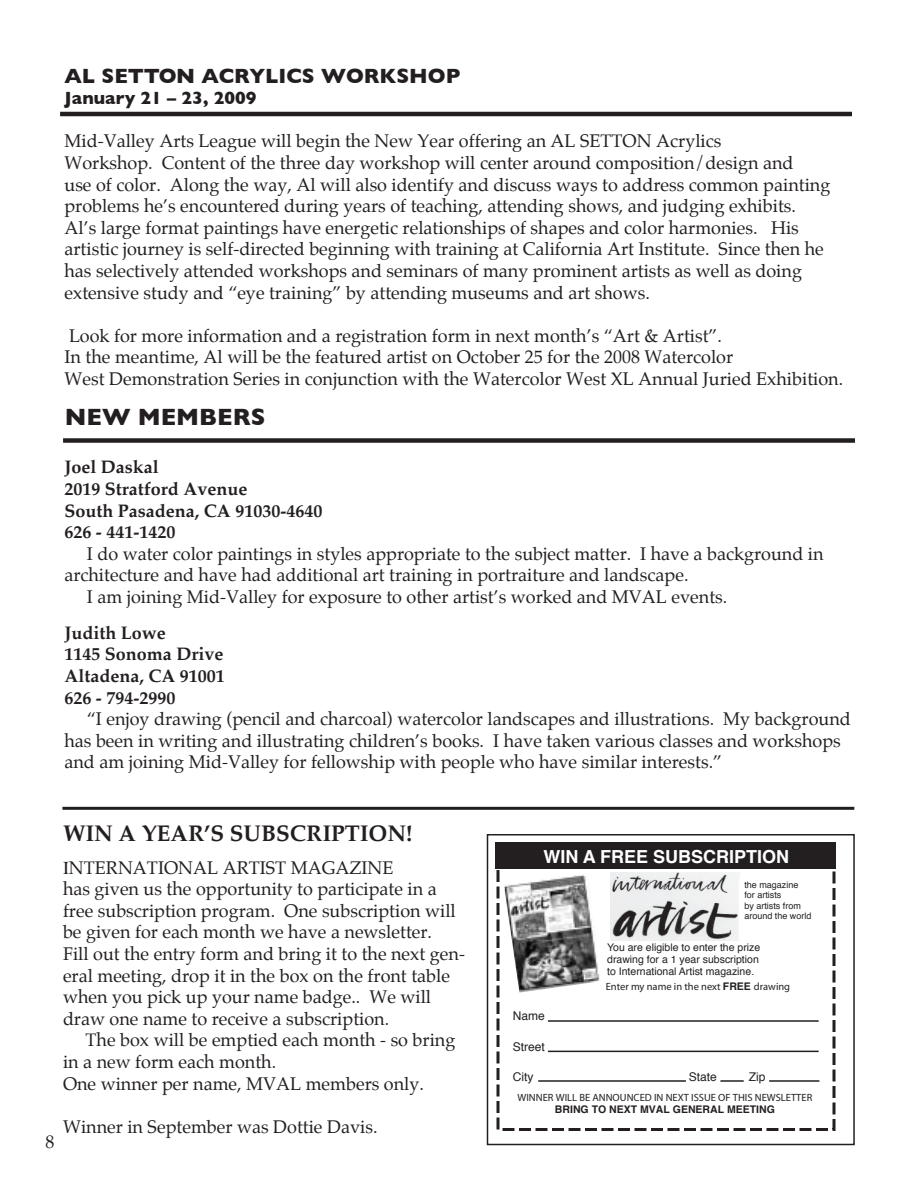
<style>
.page{position:relative;width:918px;height:1188px;background:#fff}
.page>*{position:absolute;margin:0;border:0;box-sizing:border-box;transform-origin:0 0}
.t1{font:700 24px "Gill Sans";color:#231f20}
.t2{font:700 22.5px "Palatino";color:#231f20}
.t3{font:700 21px "Gill Sans";color:#231f20}
.t4{font:18px/21.6px "Palatino";color:#231f20}
.t5{font:700 18px/21.6px "Palatino";color:#231f20}
.t6{font:700 18px "Helvetica";color:#fff}
.t7{font:700 18px "Gill Sans";color:#231f20}
.t8{font:12px "Helvetica";color:#231f20}
.t9{font:10.5px/12px "Helvetica";color:#231f20}
.t10{font:condensed 10.5px "Helvetica";color:#231f20}
.t11{font:italic 10.5px "Helvetica";color:#231f20}
.t12{font:700 10.5px "Helvetica";color:#231f20}
.t13{font:9px/10.5px "Helvetica";color:#231f20}
.s1{font-family:"Times"}
.s2{font-weight:700;font-style:normal}
</style>
<div class="page">
<img style="left:611px;top:872px;width:128px;height:69px">
<div style="left:495px;top:842px;width:341px;height:27px;background:#231f20"></div>
<div style="left:496px;top:843px;width:340px;height:288px;border:3px dashed #231f20"></div>
<img style="left:504px;top:874px;width:96px;height:119px">
<hr style="left:548px;top:1020px;width:271px;height:2px;background:#231f20">
<hr style="left:548px;top:1051px;width:271px;height:1px;background:#231f20">
<hr style="left:538px;top:1080px;width:148px;height:2px;background:#231f20">
<hr style="left:720px;top:1080px;width:24px;height:2px;background:#231f20">
<hr style="left:769px;top:1080px;width:50px;height:2px;background:#231f20">
<div style="left:487px;top:834px;width:368px;height:311px;border:2px solid #231f20"></div>
<hr style="left:62px;top:807px;width:792px;height:3px;background:#231f20">
<hr style="left:60px;top:112px;width:792px;height:4px;background:#231f20">
<div style="left:63px;top:438px;width:792px;height:5px;background:#231f20"></div>
<p class="t3" style="left:64px;top:63px;width:397px">AL SETTON ACRYLICS WORKSHOP</p>
<p class="t7" style="left:64px;top:88px;width:194px">January 21 – 23, 2009</p>
<p class="t4" style="left:64px;top:132px;width:767px">Mid-Valley Arts League will begin the New Year offering an AL SETTON Acrylics<br>Workshop. Content of the three day workshop will center around composition/design and<br>use of color. Along the way, Al will also identify and discuss ways to address common painting problems he’s encountered during years of teaching, attending shows, and judging exhibits.<br>Al’s large format paintings have energetic relationships of shapes and color harmonies. His artistic journey is self-directed beginning with training at California Art Institute. Since then he has selectively attended workshops and seminars of many prominent artists as well as doing extensive study and “eye training” by attending museums and art shows.</p>
<p class="t4" style="left:64px;top:326px;width:780px">Look for more information and a registration form in next month’s “Art &amp; Artist”.<br>In the meantime, Al will be the featured artist on October 25 for the 2008 Watercolor<br>West Demonstration Series in conjunction with the Watercolor West XL Annual Juried Exhibition.</p>
<h1 class="t1" style="left:65px;top:403px;width:202px">NEW MEMBERS</h1>
<p class="t5" style="left:64px;top:458px;width:259px">Joel Daskal<br>2019 Stratford Avenue<br>South Pasadena, CA 91030-4640<br>626 - 441-1420</p>
<p class="t4" style="left:87px;top:544px;width:738px">I do water color paintings in styles appropriate to the subject matter. I have a background in</p>
<p class="t4" style="left:64px;top:566px;width:626px">architecture and have had additional art training in portraiture and landscape.</p>
<p class="t4" style="left:87px;top:587px;width:642px">I am joining Mid-Valley for exposure to other artist’s worked and MVAL events.</p>
<p class="t5" style="left:64px;top:623px;width:162px">Judith Lowe<br>1145 Sonoma Drive<br>Altadena, CA 91001<br>626 - 794-2990</p>
<p class="t4" style="left:64px;top:709px;width:788px;text-indent:22px">“I enjoy drawing (pencil and charcoal) watercolor landscapes and illustrations. My background has been in writing and illustrating children’s books. I have taken various classes and workshops and am joining Mid-Valley for fellowship with people who have similar interests.”</p>
<p class="t4" style="left:46px;top:1132px;width:11px">8</p>
<p class="t2" style="left:63px;top:823px;width:351px">WIN A YEAR’S SUBSCRIPTION!</p>
<p class="t4" style="left:63px;top:858px;width:404px"><span class="s1">I</span>NTERNATIONAL ARTIST MAGAZINE<br>has given us the opportunity to participate in a free subscription program. One subscription will be given for each month we have a newsletter.<br>Fill out the entry form and bring it to the next gen&shy;eral meeting, drop it in the box on the front table when you pick up your name badge.. We will draw one name to receive a subscription.</p>
<p class="t4" style="left:63px;top:1031px;width:394px;text-indent:22px">The box will be emptied each month - so bring in a new form each month.<br>One winner per name, MVAL members only.</p>
<p class="t4" style="left:63px;top:1117px;width:316px">Winner in September was Dottie Davis.</p>
<p class="t6" style="left:544px;top:850px;width:247px">WIN A FREE SUBSCRIPTION</p>
<p class="t13" style="left:744px;top:880px;width:69px">the magazine<br>for artists<br>by artists from around the world</p>
<p class="t9" style="left:607px;top:942px;width:155px">You are eligible to enter the prize drawing for a 1 year subscription to International Artist magazine.</p>
<p class="t11" style="left:606px;top:983px;width:186px">Enter my name in the next <span class="s2">FREE</span> drawing</p>
<p class="t8" style="left:513px;top:1011px;width:34px">Name</p>
<p class="t8" style="left:513px;top:1041px;width:34px">Street</p>
<p class="t8" style="left:513px;top:1072px;width:22px">City</p>
<p class="t8" style="left:689px;top:1072px;width:30px">State</p>
<p class="t8" style="left:749px;top:1072px;width:18px">Zip</p>
<p class="t10" style="left:518px;top:1091px;width:296px">WINNER WILL BE ANNOUNCED IN NEXT ISSUE OF THIS NEWSLETTER</p>
<p class="t12" style="left:555px;top:1105px;width:221px">BRING TO NEXT MVAL GENERAL MEETING</p>
</div>
